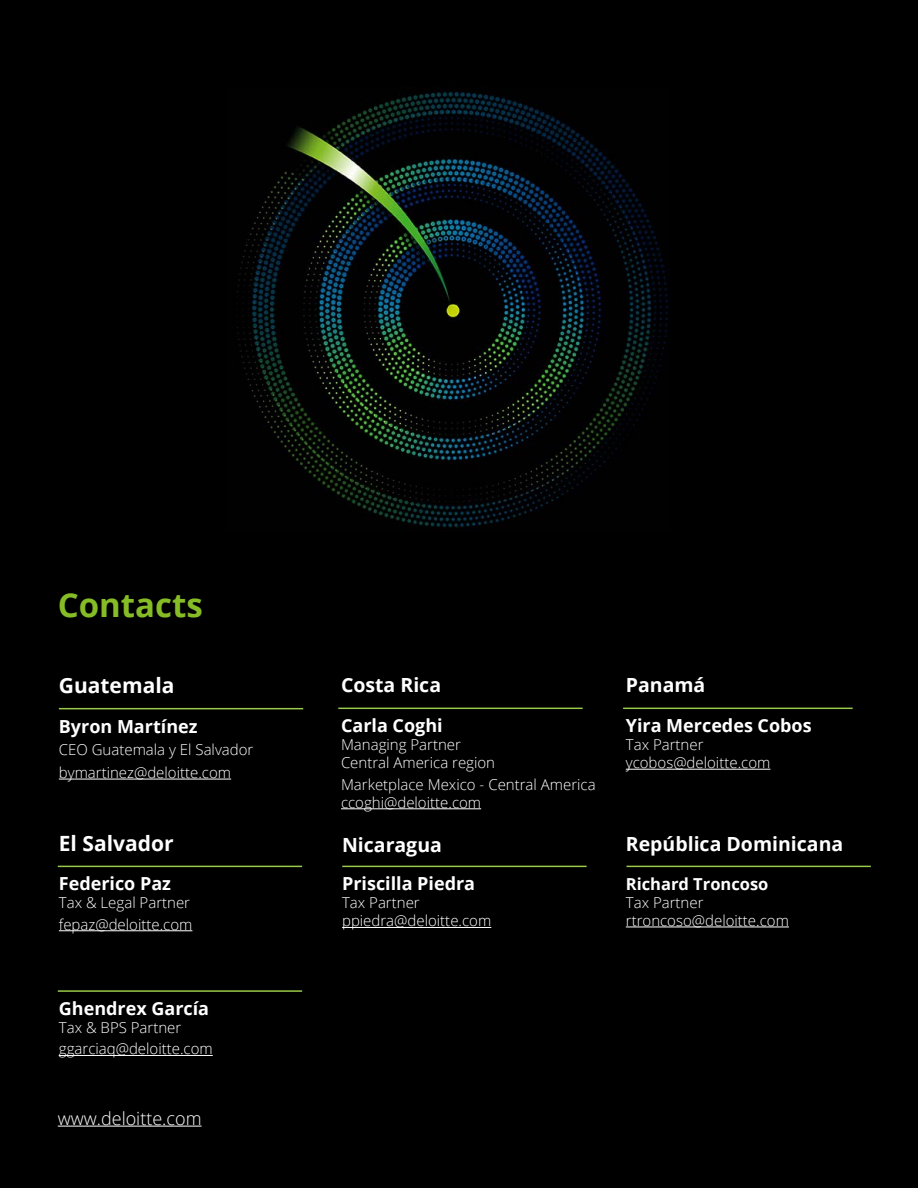
<style>
.page{position:relative;width:918px;height:1188px;background:#000}
.page>*{position:absolute;margin:0;border:0;box-sizing:border-box;transform-origin:0 0}
.t1{font:700 33px "Open Sans";color:#86bc25}
.t2{font:700 21px "Open Sans";color:#fff}
.t3{font:700 19.5px "Open Sans";color:#fff}
.t4{font:700 18px "Open Sans";color:#fff}
.t5{font:300 18px "Open Sans";color:#fff}
.t6{font:700 16.5px "Open Sans";color:#fff}
.t7{font:300 15px/18px "Open Sans";color:#fff}
</style>
<div class="page">
<hr style="left:58px;top:1126px;width:144px;height:1px;background:#fff">
<hr style="left:59px;top:708px;width:244px;height:1px;background:#99ca49">
<hr style="left:59px;top:930px;width:133px;height:1px;background:#fff">
<hr style="left:58px;top:866px;width:244px;height:1px;background:#99ca49">
<hr style="left:342px;top:866px;width:245px;height:1px;background:#99ca49">
<hr style="left:627px;top:866px;width:244px;height:1px;background:#99ca49">
<hr style="left:59px;top:1055px;width:154px;height:1px;background:#fff">
<hr style="left:58px;top:990px;width:244px;height:2px;background:#99ca49">
<hr style="left:342px;top:927px;width:149px;height:1px;background:#fff">
<hr style="left:341px;top:808px;width:140px;height:1px;background:#fff">
<hr style="left:338px;top:708px;width:245px;height:1px;background:#99ca49">
<hr style="left:626px;top:769px;width:144px;height:1px;background:#fff">
<hr style="left:626px;top:927px;width:163px;height:1px;background:#fff">
<hr style="left:623px;top:708px;width:230px;height:1px;background:#99ca49">
<svg style="left:59px;top:779px;width:16px;height:1px"></svg>
<hr style="left:75px;top:779px;width:156px;height:1px;background:#fff">
<img style="left:237px;top:91px;width:433px;height:440px">
<h1 class="t1" style="left:58px;top:582px;width:147px">Contacts</h1>
<h2 class="t2" style="left:59px;top:671px;width:117px">Guatemala</h2>
<p class="t4" style="left:59px;top:714px;width:140px">Byron Martínez</p>
<p class="t7" style="left:59px;top:738px;width:196px;line-height:22.5px">CEO Guatemala y El Salvador bymartinez@deloitte.com</p>
<h2 class="t2" style="left:59px;top:828px;width:116px">El Salvador</h2>
<p class="t4" style="left:59px;top:871px;width:114px">Federico Paz</p>
<p class="t7" style="left:59px;top:891px;width:135px;line-height:21.6px">Tax &amp; Legal Partner fepaz@deloitte.com</p>
<p class="t4" style="left:59px;top:995px;width:152px">Ghendrex García</p>
<p class="t7" style="left:59px;top:1016px;width:155px;line-height:21.6px">Tax &amp; BPS Partner ggarciaq@deloitte.com</p>
<p class="t5" style="left:58px;top:1106px;width:145px">www.deloitte.com</p>
<h3 class="t3" style="left:341px;top:671px;width:102px">Costa Rica</h3>
<h3 class="t3" style="left:626px;top:671px;width:81px">Panamá</h3>
<p class="t4" style="left:341px;top:713px;width:103px">Carla Coghi</p>
<p class="t7" style="left:341px;top:735px;width:156px">Managing Partner<br>Central America region</p>
<p class="t7" style="left:341px;top:775px;width:256px">Marketplace Mexico - Central America ccoghi@deloitte.com</p>
<p class="t4" style="left:626px;top:713px;width:187px">Yira Mercedes Cobos</p>
<p class="t7" style="left:626px;top:735px;width:146px">Tax Partner ycobos@deloitte.com</p>
<h3 class="t3" style="left:342px;top:832px;width:101px">Nicaragua</h3>
<h3 class="t3" style="left:626px;top:830px;width:219px">República Dominicana</h3>
<p class="t4" style="left:342px;top:871px;width:135px">Priscilla Piedra</p>
<p class="t7" style="left:342px;top:894px;width:151px">Tax Partner ppiedra@deloitte.com</p>
<p class="t6" style="left:626px;top:872px;width:144px">Richard Troncoso</p>
<p class="t7" style="left:626px;top:893px;width:165px">Tax Partner rtroncoso@deloitte.com</p>
</div>
